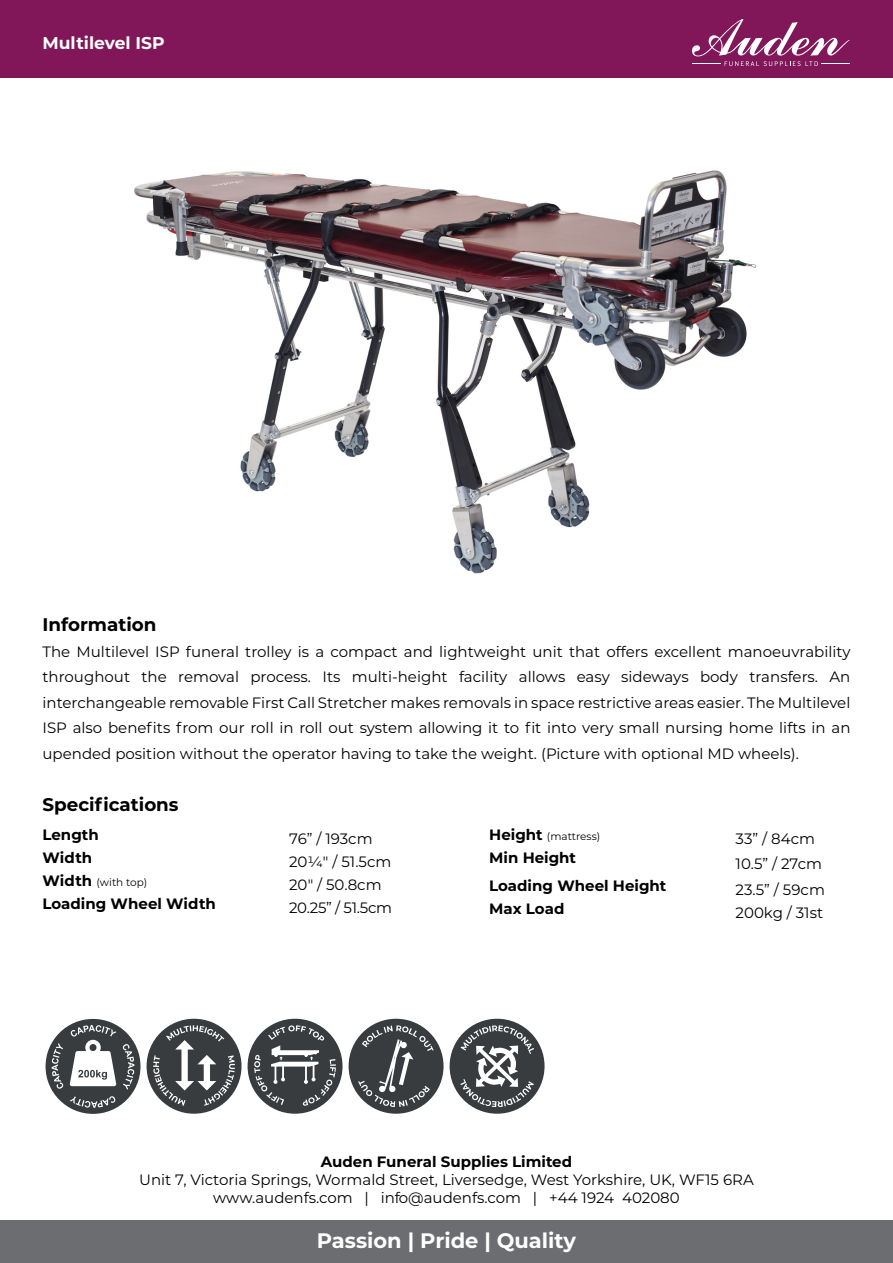
<style>
.page{position:relative;width:893px;height:1263px;background:#fff}
.page>*{position:absolute;margin:0;border:0;box-sizing:border-box;transform-origin:0 0}
.t1{font:700 21px "Montserrat";color:#fff}
.t2{font:700 18.3px "Montserrat";color:#000}
.t3{font:700 17.1px "Montserrat";color:#fff}
.t4{font:15px/25.5px "Montserrat";color:#000;text-align:center}
.t5{font:700 15px "Montserrat";color:#000}
.t6{font:10.5px "Montserrat";color:#000}
.s1{font-weight:700;font-size:15px}
</style>
<div class="page">
<div style="left:0;top:0;width:893px;height:77px;background:#811759"></div>
<svg style="left:692px;top:19px;width:158px;height:47px"></svg>
<div style="left:0;top:1220px;width:893px;height:43px;background:#6c6d70"></div>
<svg style="left:248px;top:1019px;width:95px;height:95px"></svg>
<svg style="left:147px;top:1019px;width:95px;height:95px"></svg>
<svg style="left:46px;top:1019px;width:94px;height:95px"></svg>
<img style="left:134px;top:170px;width:623px;height:404px">
<svg style="left:450px;top:1019px;width:95px;height:95px"></svg>
<svg style="left:349px;top:1019px;width:95px;height:95px"></svg>
<p class="t3" style="left:43px;top:31px;width:124px">Multilevel ISP</p>
<p class="t2" style="left:43px;top:611px;width:115px">Information</p>
<p class="t4" style="left:43px;top:638px;width:809px;text-align:justify">The Multilevel ISP funeral trolley is a compact and lightweight unit that offers excellent manoeuvrability throughout the removal process. Its multi-height facility allows easy sideways body transfers. An interchangeable removable First Call Stretcher makes removals in space restrictive areas easier. The Multilevel ISP also benefits from our roll in roll out system allowing it to fit into very small nursing home lifts in an upended position without the operator having to take the weight. (Picture with optional MD wheels).</p>
<p class="t2" style="left:43px;top:791px;width:138px">Specifications</p>
<p class="t5" style="left:43px;top:823px;width:58px">Length</p>
<p class="t4" style="left:289px;top:825px;width:85px">76” / 193cm</p>
<p class="t5" style="left:43px;top:846px;width:51px">Width</p>
<p class="t4" style="left:289px;top:848px;width:104px">20¼" / 51.5cm</p>
<p class="t6" style="left:43px;top:875px;width:106px"><span class="s1">Width</span> (with top)</p>
<p class="t4" style="left:289px;top:871px;width:94px">20" / 50.8cm</p>
<p class="t5" style="left:43px;top:893px;width:175px">Loading Wheel Width</p>
<p class="t4" style="left:289px;top:894px;width:104px">20.25” / 51.5cm</p>
<p class="t6" style="left:489px;top:829px;width:113px"><span class="s1">Height</span> (mattress)</p>
<p class="t4" style="left:736px;top:825px;width:81px">33” / 84cm</p>
<p class="t5" style="left:489px;top:847px;width:88px">Min Height</p>
<p class="t4" style="left:736px;top:851px;width:88px">10.5” / 27cm</p>
<p class="t5" style="left:489px;top:874px;width:179px">Loading Wheel Height</p>
<p class="t4" style="left:736px;top:876px;width:91px">23.5” / 59cm</p>
<p class="t5" style="left:489px;top:897px;width:77px">Max Load</p>
<p class="t4" style="left:736px;top:899px;width:89px">200kg / 31st</p>
<p class="t5" style="left:321px;top:1151px;width:253px">Auden Funeral Supplies Limited</p>
<p class="t4" style="left:139px;top:1170px;width:616px;line-height:18px">Unit 7, Victoria Springs, Wormald Street, Liversedge, West Yorkshire, UK, WF15 6RA www.audenfs.com | info@audenfs.com | +44 1924 402080</p>
<h1 class="t1" style="left:317px;top:1225px;width:261px">Passion | Pride | Quality</h1>
</div>
